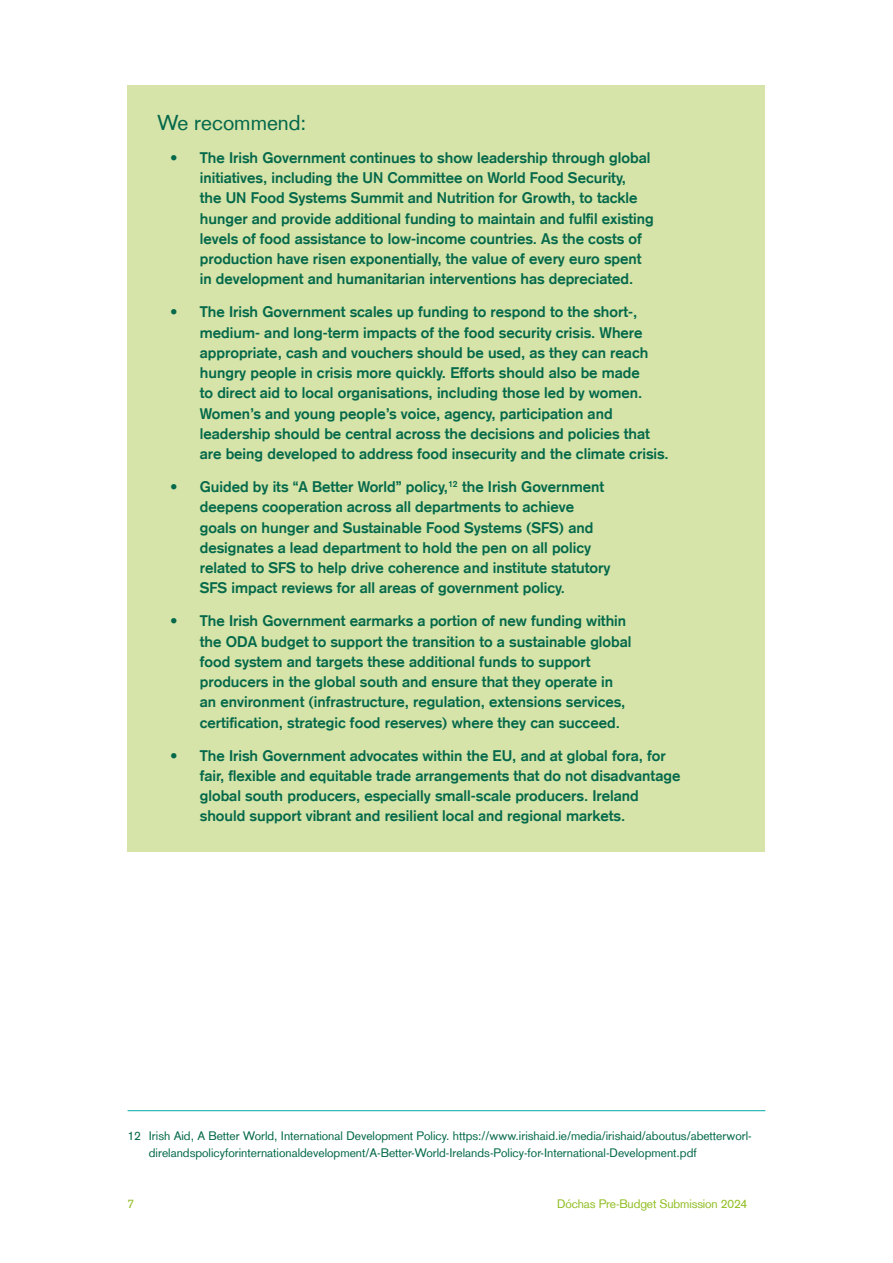
<style>
.page{position:relative;width:893px;height:1263px;background:#fff}
.page>*{position:absolute;margin:0;border:0;box-sizing:border-box;transform-origin:0 0}
.t1{font:21px "Basic Commercial LT Com";color:#04694a}
.t2{font:700 15px/20.2px "Basic Commercial LT";color:#04694a}
.t3{font:12px/16.5px "Basic Commercial LT Com";color:#04694a}
.t4{font:12px "Basic Commercial LT Com";letter-spacing:-.01em;color:#92be25}
</style>
<div class="page">
<div style="left:128px;top:85px;width:637px;height:766px;background:#d6e3a9"></div>
<hr style="left:128px;top:1110px;width:637px;height:1px;background:#00aaa5">
<h1 class="t1" style="left:157px;top:110px;width:151px">We recommend:</h1>
<p class="t2" style="left:200px;top:147px;width:455px;text-indent:-30px">• The Irish Government continues to show leadership through global initiatives, including the UN Committee on World Food Security,<br>the UN Food Systems Summit and Nutrition for Growth, to tackle hunger and provide additional funding to maintain and fulfil existing levels of food assistance to low-income countries. As the costs of production have risen exponentially, the value of every euro spent in development and humanitarian interventions has depreciated.</p>
<p class="t2" style="left:200px;top:302px;width:470px;text-indent:-30px">• The Irish Government scales up funding to respond to the short-, medium- and long-term impacts of the food security crisis. Where appropriate, cash and vouchers should be used, as they can reach hungry people in crisis more quickly. Efforts should also be made<br>to direct aid to local organisations, including those led by women.<br>Women’s and young people’s voice, agency, participation and leadership should be central across the decisions and policies that are being developed to address food insecurity and the climate crisis.</p>
<p class="t2" style="left:200px;top:477px;width:412px;text-indent:-30px">• Guided by its “A Better World” policy,<sup>12</sup> the Irish Government deepens cooperation across all departments to achieve goals on hunger and Sustainable Food Systems (SFS) and designates a lead department to hold the pen on all policy related to SFS to help drive coherence and institute statutory SFS impact reviews for all areas of government policy.</p>
<p class="t2" style="left:200px;top:611px;width:433px;text-indent:-30px">• The Irish Government earmarks a portion of new funding within the ODA budget to support the transition to a sustainable global food system and targets these additional funds to support producers in the global south and ensure that they operate in an environment (infrastructure, regulation, extensions services, certification, strategic food reserves) where they can succeed.</p>
<p class="t2" style="left:200px;top:745px;width:482px;text-indent:-30px">• The Irish Government advocates within the EU, and at global fora, for fair, flexible and equitable trade arrangements that do not disadvantage global south producers, especially small-scale producers. Ireland should support vibrant and resilient local and regional markets.</p>
<p class="t3" style="left:149px;top:1128px;width:604px;text-indent:-21px">12 Irish Aid, A Better World, International Development Policy. https://www.irishaid.ie/media/irishaid/aboutus/abetterworl&shy;direlandspolicyforinternationaldevelopment/A-Better-World-Irelands-Policy-for-International-Development.pdf</p>
<p class="t4" style="left:128px;top:1196px;width:8px">7</p>
<p class="t4" style="left:557px;top:1196px;width:192px">Dóchas Pre-Budget Submission 2024</p>
</div>
